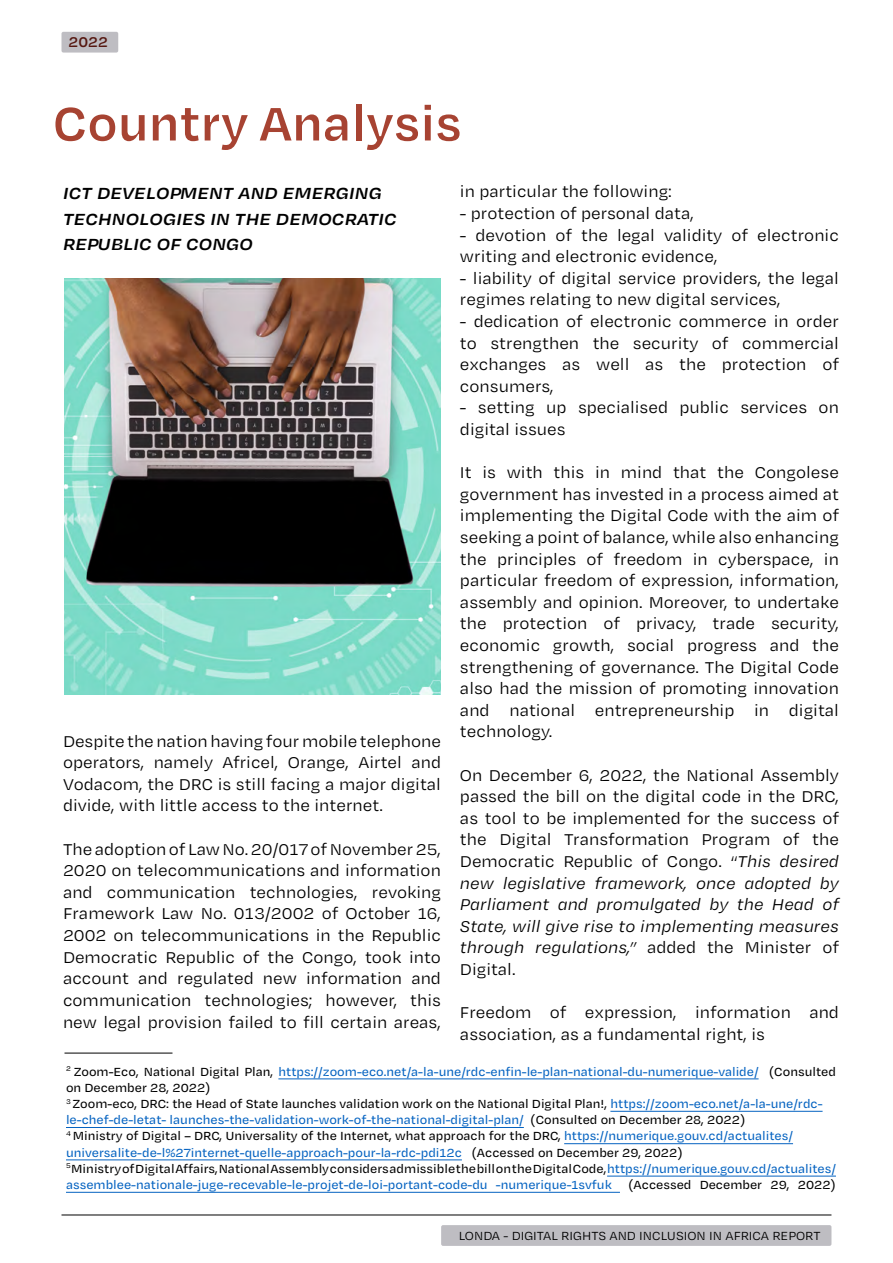
<style>
.page{position:relative;width:893px;height:1263px;background:#fff}
.page>*{position:absolute;margin:0;border:0;box-sizing:border-box;transform-origin:0 0}
.t1{font:600 54px "Degular Text";color:#a74332}
.t2{font:italic 600 21px/25.2px "Degular Text";color:#000}
.t3{font:18px/21.6px "Degular Text";color:#000;text-align:justify}
.t4{font:600 16.2px "Degular Text";color:#561811}
.t5{font:500 13.5px/16.2px "Degular Text";color:#0563c1}
.t6{font:13.5px "Degular Text";color:#000}
.s1{font-style:italic}
.s2{color:#000}
</style>
<div class="page">
<div style="left:441px;top:1225px;width:390px;height:21px;background:#bebdc2;border-radius:2px"></div>
<hr style="left:62px;top:1214px;width:769px;height:1px;background:#000">
<div style="left:61px;top:32px;width:57px;height:21px;background:#bebdc2;border-radius:2px"></div>
<hr style="left:278px;top:1078px;width:481px;height:1px;background:#0563c1">
<hr style="left:610px;top:1111px;width:213px;height:1px;background:#0563c1">
<hr style="left:66px;top:1127px;width:458px;height:1px;background:#0563c1">
<hr style="left:564px;top:1143px;width:229px;height:1px;background:#0563c1">
<hr style="left:66px;top:1159px;width:396px;height:1px;background:#0563c1">
<hr style="left:607px;top:1176px;width:229px;height:1px;background:#0563c1">
<hr style="left:66px;top:1192px;width:554px;height:1px;background:#0563c1">
<img style="left:64px;top:278px;width:376px;height:416px">
<hr style="left:64px;top:1053px;width:108px;height:1px;background:#000">
<p class="t4" style="left:68px;top:31px;width:41px">2022</p>
<h1 class="t1" style="left:53px;top:88px;width:410px">Country Analysis</h1>
<p class="t2" style="left:63px;top:179px;width:321px">ICT Development and Emerging<br>Technologies in the Democratic<br>Republic of Congo</p>
<p class="t3" style="left:63px;top:729px;width:380px">Despite the nation having four mobile telephone operators, namely Africel, Orange, Airtel and Vodacom, the DRC is still facing a major digital divide, with little access to the internet.</p>
<p class="t3" style="left:63px;top:837px;width:380px">The adoption of Law No. 20/017 of November 25, 2020 on telecommunications and information and communication technologies, revoking Framework Law No. 013/2002 of October 16, 2002 on telecommunications in the Republic Democratic Republic of the Congo, took into account and regulated new information and communication technologies; however, this new legal provision failed to fill certain areas,</p>
<p class="t3" style="left:460px;top:180px;width:213px">in particular the following:</p>
<p class="t3" style="left:460px;top:202px;width:235px">- protection of personal data,</p>
<p class="t3" style="left:460px;top:223px;width:380px">- devotion of the legal validity of electronic writing and electronic evidence,</p>
<p class="t3" style="left:460px;top:267px;width:380px">- liability of digital service providers, the legal regimes relating to new digital services,</p>
<p class="t3" style="left:460px;top:310px;width:380px">- dedication of electronic commerce in order to strengthen the security of commercial exchanges as well as the protection of consumers,</p>
<p class="t3" style="left:460px;top:396px;width:380px">- setting up specialised public services on digital issues</p>
<p class="t3" style="left:460px;top:461px;width:380px">It is with this in mind that the Congolese government has invested in a process aimed at implementing the Digital Code with the aim of seeking a point of balance, while also enhancing the principles of freedom in cyberspace, in particular freedom of expression, information, assembly and opinion. Moreover, to undertake the protection of privacy, trade security, economic growth, social progress and the strengthening of governance. The Digital Code also had the mission of promoting innovation and national entrepreneurship in digital technology.</p>
<p class="t3" style="left:460px;top:763px;width:381px">On December 6, 2022, the National Assembly passed the bill on the digital code in the DRC, as tool to be implemented for the success of the Digital Transformation Program of the Democratic Republic of Congo. “<span class="s1">This desired new legislative framework, once adopted by Parliament and promulgated by the Head of State, will give rise to implementing measures through regulations,”</span> added the Minister of Digital.</p>
<p class="t3" style="left:460px;top:1001px;width:380px">Freedom of expression, information and association, as a fundamental right, is</p>
<p class="t5" style="left:66px;top:1063px;width:771px"><sup>2</sup> <span class="s2">Zoom-Eco, National Digital Plan,</span> https://zoom-eco.net/a-la-une/rdc-enfin-le-plan-national-du-numerique-valide/ <span class="s2">(Consulted on December 28, 2022)<br></span><sup>3</sup> <span class="s2">Zoom-eco, DRC: the Head of State launches validation work on the National Digital Plan!,</span> https://zoom-eco.net/a-la-une/rdc&shy;le-chef-de-letat- launches-the-validation-work-of-the-national-digital-plan/ <span class="s2">(Consulted on December 28, 2022)<br></span><sup>4</sup> <span class="s2">Ministry of Digital – DRC, Universality of the Internet, what approach for the DRC,</span> https://numerique.gouv.cd/actualites/ universalite-de-l%27internet-quelle-approach-pour-la-rdc-pdi12c <span class="s2">(Accessed on December 29, 2022)<br></span><sup>5</sup> <span class="s2">Ministry of Digital Affairs, National Assembly considers admissible the bill on the Digital Code,</span> https://numerique.gouv.cd/actualites/ assemblee-nationale-juge-recevable-le-projet-de-loi-portant-code-du -numerique-1svfuk <span class="s2">(Accessed December 29, 2022)</span></p>
<p class="t6" style="left:459px;top:1227px;width:363px">LONDA - DIGITAL RIGHTS AND INCLUSION IN AFRICA REPORT</p>
</div>
